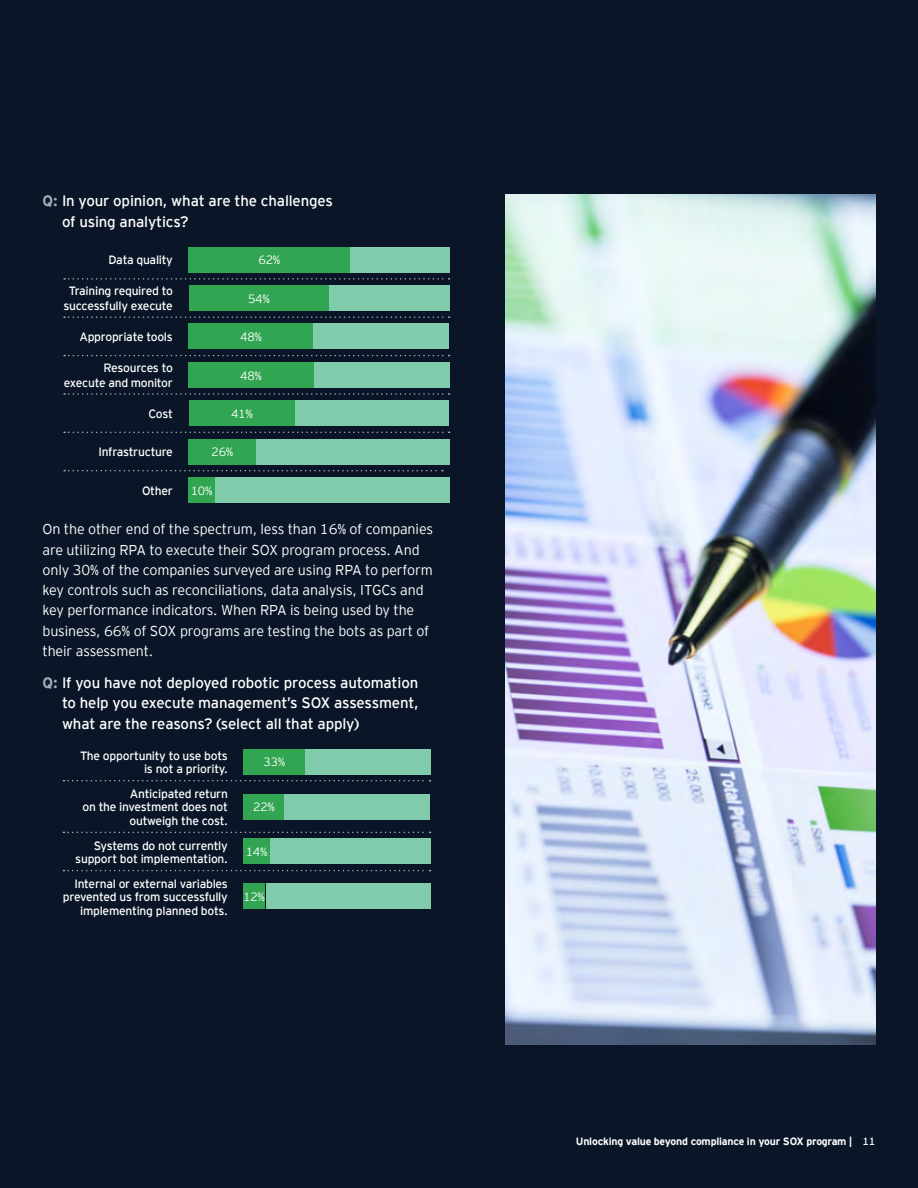
<style>
.page{position:relative;width:918px;height:1188px;background:#0a1627}
.page>*{position:absolute;margin:0;border:0;box-sizing:border-box;transform-origin:0 0}
.t1{font:15px/20.2px "EY Interstate";letter-spacing:-.01em;color:#fff}
.t2{font:300 14.25px/20.2px "EY Interstate";letter-spacing:-.01em;color:#fff}
.t3{font:12px/13.5px "EY Interstate";letter-spacing:-.02em;color:#fff;text-align:right}
.t4{font:300 12px "EY Interstate";letter-spacing:-.02em;color:#fff}
.t5{font:700 10.5px "EY Interstate";letter-spacing:-.02em;color:#fff}
.s1{font-weight:700;color:#a7afb5}
.s2{font-weight:400}
</style>
<div class="page">
<svg style="left:64px;top:278px;width:386px;height:2px"></svg>
<svg style="left:64px;top:316px;width:386px;height:2px"></svg>
<svg style="left:64px;top:355px;width:386px;height:1px"></svg>
<svg style="left:64px;top:393px;width:386px;height:2px"></svg>
<svg style="left:64px;top:432px;width:386px;height:1px"></svg>
<svg style="left:64px;top:470px;width:379px;height:1px"></svg>
<div style="left:189px;top:247px;width:161px;height:25px;background:#31a551"></div>
<div style="left:350px;top:247px;width:99px;height:25px;background:#80cbac"></div>
<div style="left:189px;top:285px;width:140px;height:26px;background:#31a551"></div>
<div style="left:329px;top:285px;width:120px;height:26px;background:#80cbac"></div>
<div style="left:189px;top:324px;width:125px;height:25px;background:#31a551"></div>
<div style="left:313px;top:324px;width:136px;height:25px;background:#80cbac"></div>
<div style="left:189px;top:362px;width:125px;height:26px;background:#31a551"></div>
<div style="left:314px;top:362px;width:135px;height:26px;background:#80cbac"></div>
<div style="left:189px;top:400px;width:107px;height:26px;background:#31a551"></div>
<div style="left:296px;top:400px;width:153px;height:26px;background:#80cbac"></div>
<div style="left:189px;top:477px;width:26px;height:26px;background:#31a551"></div>
<div style="left:215px;top:477px;width:234px;height:26px;background:#80cbac"></div>
<div style="left:189px;top:439px;width:67px;height:25px;background:#31a551"></div>
<div style="left:256px;top:439px;width:193px;height:25px;background:#80cbac"></div>
<svg style="left:63px;top:780px;width:368px;height:1px"></svg>
<svg style="left:63px;top:832px;width:368px;height:1px"></svg>
<svg style="left:63px;top:870px;width:368px;height:1px"></svg>
<div style="left:244px;top:749px;width:61px;height:25px;background:#31a551"></div>
<div style="left:305px;top:749px;width:125px;height:25px;background:#80cbac"></div>
<div style="left:244px;top:794px;width:41px;height:25px;background:#31a551"></div>
<div style="left:285px;top:794px;width:145px;height:25px;background:#80cbac"></div>
<div style="left:244px;top:839px;width:26px;height:25px;background:#31a551"></div>
<div style="left:270px;top:839px;width:160px;height:25px;background:#80cbac"></div>
<div style="left:244px;top:884px;width:21px;height:25px;background:#31a551"></div>
<div style="left:266px;top:884px;width:164px;height:25px;background:#80cbac"></div>
<img style="left:506px;top:194px;width:369px;height:851px">
<p class="t1" style="left:62px;top:190px;width:273px;text-indent:-19px"><span class="s1">Q:</span> In your opinion, what are the challenges of using analytics?</p>
<p class="t3" style="left:108px;top:253px;width:66px">Data quality</p>
<p class="t3" style="left:63px;top:283px;width:111px;line-height:15px;text-align:center">Training required to successfully execute</p>
<p class="t3" style="left:79px;top:329px;width:95px">Appropriate tools</p>
<p class="t3" style="left:64px;top:360px;width:111px;line-height:15px">Resources to execute and monitor</p>
<p class="t3" style="left:149px;top:406px;width:26px">Cost</p>
<p class="t3" style="left:99px;top:445px;width:76px">Infrastructure</p>
<p class="t3" style="left:142px;top:483px;width:32px">Other</p>
<p class="t4" style="left:259px;top:252px;width:23px">62%</p>
<p class="t4" style="left:248px;top:290px;width:23px">54%</p>
<p class="t4" style="left:240px;top:328px;width:23px">48%</p>
<p class="t4" style="left:240px;top:367px;width:23px">48%</p>
<p class="t4" style="left:231px;top:405px;width:23px">41%</p>
<p class="t4" style="left:212px;top:444px;width:23px">26%</p>
<p class="t4" style="left:191px;top:482px;width:23px">10%</p>
<p class="t2" style="left:43px;top:518px;width:392px">On the other end of the spectrum, less than 16% of companies are utilizing RPA to execute their SOX program process. And only 30% of the companies surveyed are using RPA to perform key controls such as reconciliations, data analysis, ITGCs and key performance indicators. When RPA is being used by the business, 66% of SOX programs are testing the bots as part of their assessment.</p>
<p class="t1" style="left:62px;top:672px;width:358px;text-align:justify;text-indent:-20px"><span class="s1">Q:</span> If you have not deployed robotic process automation to help you execute management’s SOX assessment, what are the reasons? (select all that apply)</p>
<p class="t3" style="left:80px;top:748px;width:149px">The opportunity to use bots is not a priority.</p>
<p class="t4" style="left:263px;top:754px;width:23px">33%</p>
<p class="t4" style="left:253px;top:799px;width:23px">22%</p>
<p class="t4" style="left:246px;top:844px;width:23px">14%</p>
<p class="t4" style="left:243px;top:888px;width:23px">12%</p>
<p class="t3" style="left:82px;top:786px;width:147px">Anticipated return<br>on the investment does not outweigh the cost.</p>
<p class="t3" style="left:75px;top:838px;width:154px">Systems do not currently support bot implementation.</p>
<p class="t3" style="left:63px;top:876px;width:167px">Internal or external variables prevented us from successfully implementing planned bots.</p>
<p class="t5" style="left:576px;top:1133px;width:301px">Unlocking value beyond compliance in your SOX program | <span class="s2">11</span></p>
</div>
